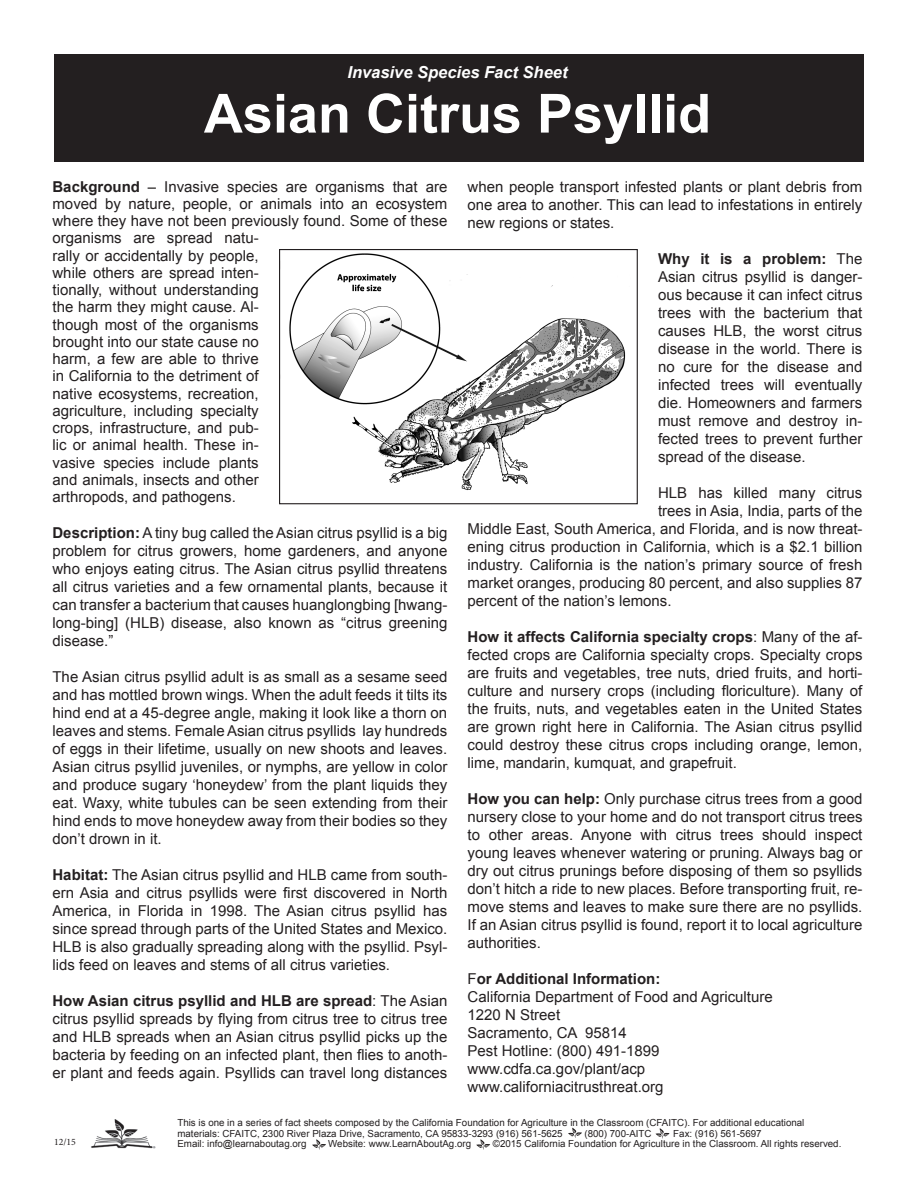
<style>
.page{position:relative;width:918px;height:1188px;background:#fff}
.page>*{position:absolute;margin:0;border:0;box-sizing:border-box;transform-origin:0 0}
.Heading__Front{font:700 54px "Arial";color:#fff}
.Sub_Heading{font:italic 700 16.5px "Arial";color:#fff}
.Body_Text_9_pt{font:15px/18px "Arial";color:#231f20;text-align:justify}
.Body_Text_9_pt-2{font:700 15px "Arial";color:#231f20}
.t1{font:9.75px/10.5px "Arial";color:#231f20}
.t2{font:9.75px "Minion Pro";color:#231f20}
.s1{font-weight:700}
.s2{font-weight:400}
</style>
<div class="page">
<div style="left:55px;top:55px;width:808px;height:106px;background:#231f20"></div>
<div style="left:54px;top:54px;width:810px;height:108px;border:2px solid #231f20"></div>
<img style="left:91px;top:1119px;width:65px;height:29px">
<svg style="left:312px;top:1139px;width:14px;height:11px"></svg>
<svg style="left:476px;top:1139px;width:14px;height:11px"></svg>
<svg style="left:568px;top:1128px;width:14px;height:10px"></svg>
<svg style="left:656px;top:1128px;width:14px;height:11px"></svg>
<img style="left:289px;top:253px;width:337px;height:238px">
<div style="left:279px;top:249px;width:359px;height:255px;border:1px solid #231f20"></div>
<p class="Sub_Heading" style="left:347px;top:61px;width:222px">Invasive Species Fact Sheet</p>
<p class="Heading__Front" style="left:204px;top:78px;width:509px">Asian Citrus Psyllid</p>
<p class="Body_Text_9_pt" style="left:52px;top:178px;width:396px;line-height:17.2px;text-align:left"><span class="s1">Background</span> – Invasive species are organisms that are moved by nature, people, or animals into an ecosystem where they have not been previously found. Some of these organisms are spread natu-<br>rally or accidentally by people,<br>while others are spread inten-<br>tionally, without understanding<br>the harm they might cause. Al-<br>though most of the organisms<br>brought into our state cause no<br>harm, a few are able to thrive<br>in California to the detriment of<br>native ecosystems, recreation,<br>agriculture, including specialty<br>crops, infrastructure, and pub-<br>lic or animal health. These in-<br>vasive species include plants<br>and animals, insects and other<br>arthropods, and pathogens.</p>
<p class="Body_Text_9_pt" style="left:52px;top:524px;width:396px"><span class="s1">Description:</span> A tiny bug called the Asian citrus psyllid is a big problem for citrus growers, home gardeners, and anyone who enjoys eating citrus. The Asian citrus psyllid threatens all citrus varieties and a few ornamental plants, because it can transfer a bacterium that causes huanglongbing [hwang&shy;long-bing] (HLB) disease, also known as “citrus greening disease.”</p>
<p class="Body_Text_9_pt" style="left:52px;top:668px;width:396px">The Asian citrus psyllid adult is as small as a sesame seed and has mottled brown wings. When the adult feeds it tilts its hind end at a 45-degree angle, making it look like a thorn on leaves and stems. Female Asian citrus psyllids lay hundreds of eggs in their lifetime, usually on new shoots and leaves.<br>Asian citrus psyllid juveniles, or nymphs, are yellow in color and produce sugary ‘honeydew’ from the plant liquids they eat. Waxy, white tubules can be seen extending from their hind ends to move honeydew away from their bodies so they don’t drown in it.</p>
<p class="Body_Text_9_pt" style="left:52px;top:866px;width:396px"><span class="s1">Habitat:</span> The Asian citrus psyllid and HLB came from south&shy;ern Asia and citrus psyllids were first discovered in North America, in Florida in 1998. The Asian citrus psyllid has since spread through parts of the United States and Mexico.<br>HLB is also gradually spreading along with the psyllid. Psyl&shy;lids feed on leaves and stems of all citrus varieties.</p>
<p class="Body_Text_9_pt" style="left:52px;top:992px;width:396px"><span class="s1">How Asian citrus psyllid and HLB are spread</span>: The Asian citrus psyllid spreads by flying from citrus tree to citrus tree and HLB spreads when an Asian citrus psyllid picks up the bacteria by feeding on an infected plant, then flies to anoth&shy;er plant and feeds again. Psyllids can travel long distances</p>
<p class="Body_Text_9_pt" style="left:468px;top:178px;width:396px">when people transport infested plants or plant debris from one area to another. This can lead to infestations in entirely new regions or states.</p>
<p class="Body_Text_9_pt" style="left:658px;top:250px;width:206px"><span class="s1">Why it is a problem:</span> The Asian citrus psyllid is danger&shy;ous because it can infect citrus trees with the bacterium that causes HLB, the worst citrus disease in the world. There is no cure for the disease and infected trees will eventually die. Homeowners and farmers must remove and destroy in&shy;fected trees to prevent further spread of the disease.</p>
<p class="Body_Text_9_pt" style="left:658px;top:484px;width:206px">HLB has killed many citrus</p>
<p class="Body_Text_9_pt" style="left:658px;top:502px;width:206px">trees in Asia, India, parts of the</p>
<p class="Body_Text_9_pt" style="left:468px;top:520px;width:396px">Middle East, South America, and Florida, and is now threat-</p>
<p class="Body_Text_9_pt" style="left:468px;top:538px;width:396px">ening citrus production in California, which is a $2.1 billion</p>
<p class="Body_Text_9_pt" style="left:468px;top:556px;width:396px">industry. California is the nation’s primary source of fresh</p>
<p class="Body_Text_9_pt" style="left:468px;top:574px;width:396px">market oranges, producing 80 percent, and also supplies 87</p>
<p class="Body_Text_9_pt" style="left:468px;top:592px;width:206px">percent of the nation’s lemons.</p>
<p class="Body_Text_9_pt" style="left:468px;top:628px;width:396px"><span class="s1">How it affects California specialty crops</span>: Many of the af&shy;fected crops are California specialty crops. Specialty crops are fruits and vegetables, tree nuts, dried fruits, and horti&shy;culture and nursery crops (including floriculture). Many of the fruits, nuts, and vegetables eaten in the United States are grown right here in California. The Asian citrus psyllid could destroy these citrus crops including orange, lemon, lime, mandarin, kumquat, and grapefruit.</p>
<p class="Body_Text_9_pt" style="left:468px;top:790px;width:396px"><span class="s1">How you can help:</span> Only purchase citrus trees from a good nursery close to your home and do not transport citrus trees to other areas. Anyone with citrus trees should inspect young leaves whenever watering or pruning. Always bag or dry out citrus prunings before disposing of them so psyllids don’t hitch a ride to new places. Before transporting fruit, re&shy;move stems and leaves to make sure there are no psyllids.<br>If an Asian citrus psyllid is found, report it to local agriculture authorities.</p>
<p class="Body_Text_9_pt-2" style="left:468px;top:968px;width:194px"><span class="s2">F</span>or Additional Information:</p>
<p class="Body_Text_9_pt" style="left:468px;top:988px;width:307px">California Department of Food and Agriculture</p>
<p class="Body_Text_9_pt" style="left:468px;top:1006px;width:94px">1220 N Street</p>
<p class="Body_Text_9_pt" style="left:468px;top:1024px;width:161px">Sacramento, CA 95814</p>
<p class="Body_Text_9_pt" style="left:468px;top:1042px;width:193px">Pest Hotline: (800) 491-1899</p>
<p class="Body_Text_9_pt" style="left:468px;top:1060px;width:179px">www.cdfa.ca.gov/plant/acp</p>
<p class="Body_Text_9_pt" style="left:468px;top:1078px;width:197px">www.californiacitrusthreat.org</p>
<p class="t1" style="left:177px;top:1118px;width:628px">This is one in a series of fact sheets composed by the California Foundation for Agriculture in the Classroom (CFAITC). For additional educational materials: CFAITC, 2300 River Plaza Drive, Sacramento, CA 95833-3293 (916) 561-5625</p>
<p class="t1" style="left:584px;top:1128px;width:69px">(800) 700-AITC</p>
<p class="t1" style="left:673px;top:1128px;width:90px">Fax: (916) 561-5697</p>
<p class="t2" style="left:54px;top:1136px;width:23px">12/15</p>
<p class="t1" style="left:177px;top:1139px;width:131px">Email: info@learnaboutag.org</p>
<p class="t1" style="left:328px;top:1139px;width:144px">Website: www.LearnAboutAg.org</p>
<p class="t1" style="left:493px;top:1139px;width:350px">©2015 California Foundation for Agriculture in the Classroom. All rights reserved.</p>
</div>
